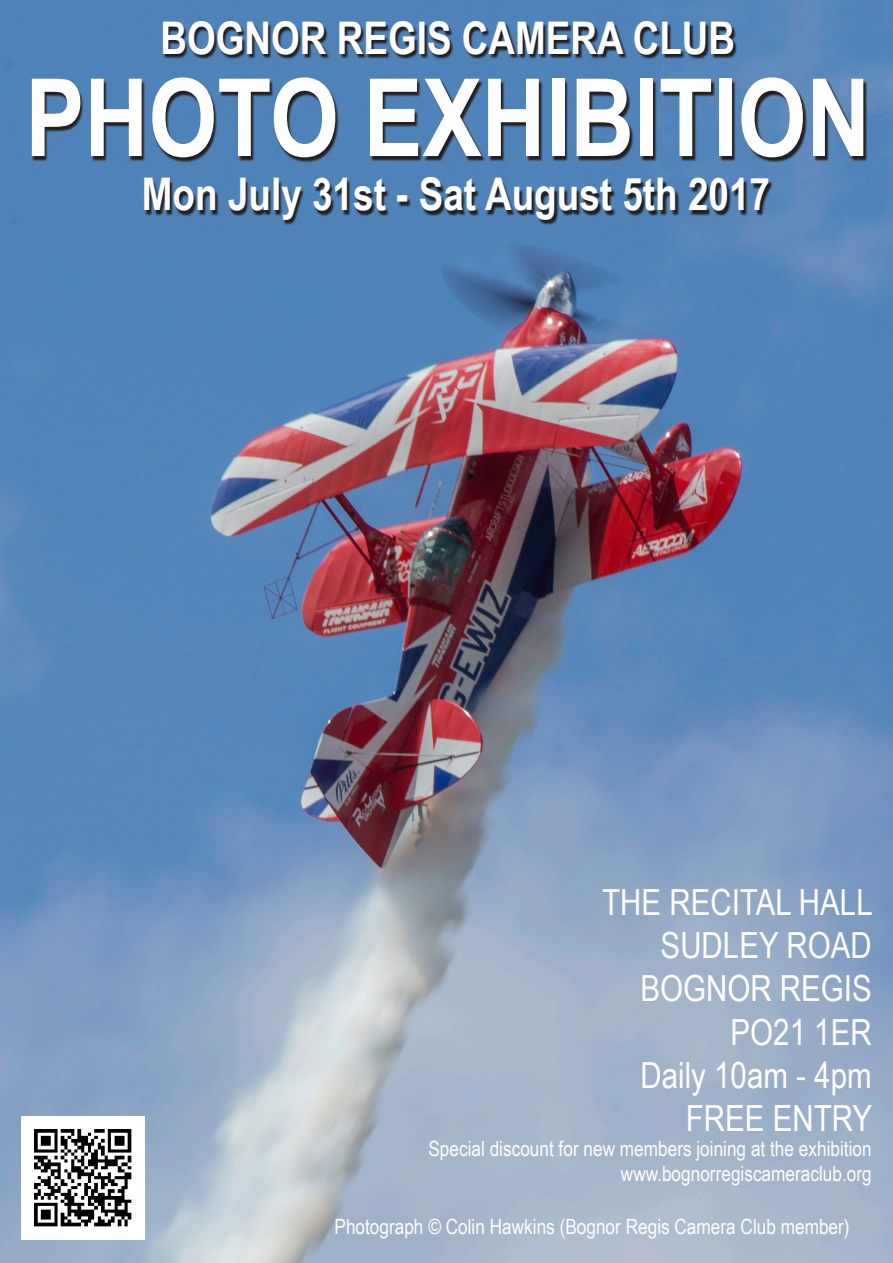
<style>
.page{position:relative;width:893px;height:1263px;background:#fff}
.page>*{position:absolute;margin:0;border:0;box-sizing:border-box;transform-origin:0 0}
.t1{font:700 108px "Arial Narrow";color:#fff}
.t2{font:700 45px "Arial Narrow";color:#fff}
.t3{font:36px "Arial Narrow";color:#fff}
.t4{font:21px "Arial Narrow";color:#fff}
</style>
<div class="page">
<img style="left:0;top:0;width:893px;height:1263px">
<svg style="left:32px;top:24px;width:835px;height:200px;background:#43678d"></svg>
<img style="left:21px;top:1116px;width:124px;height:123px">
<p class="t2" style="left:160px;top:4px;width:576px">BOGNOR REGIS CAMERA CLUB</p>
<p class="t1" style="left:25px;top:36px;width:846px">PHOTO EXHIBITION</p>
<p class="t2" style="left:142px;top:160px;width:630px">Mon July 31st - Sat August 5th 2017</p>
<p class="t3" style="left:602px;top:876px;width:272px">THE RECITAL HALL</p>
<p class="t3" style="left:661px;top:919px;width:213px">SUDLEY ROAD</p>
<p class="t3" style="left:640px;top:962px;width:233px">BOGNOR REGIS</p>
<p class="t3" style="left:731px;top:1005px;width:143px">PO21 1ER</p>
<p class="t3" style="left:640px;top:1049px;width:233px">Daily 10am - 4pm</p>
<p class="t3" style="left:686px;top:1092px;width:188px">FREE ENTRY</p>
<p class="t4" style="left:428px;top:1133px;width:445px">Special discount for new members joining at the exhibition</p>
<p class="t4" style="left:621px;top:1158px;width:252px">www.bognorregiscameraclub.org</p>
<p class="t4" style="left:334px;top:1211px;width:517px">Photograph © Colin Hawkins (Bognor Regis Camera Club member)</p>
</div>
